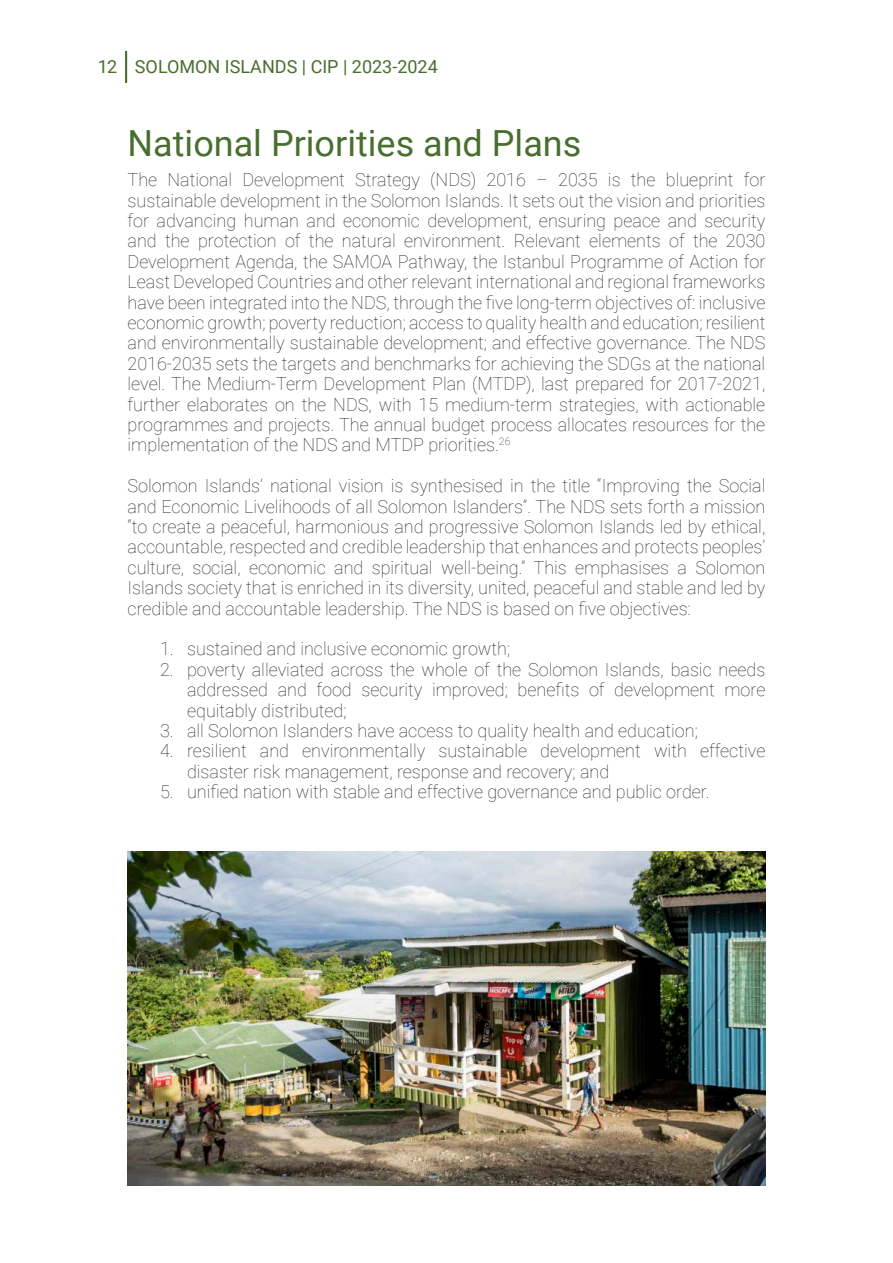
<style>
.page{position:relative;width:893px;height:1263px;background:#fff}
.page>*{position:absolute;margin:0;border:0;box-sizing:border-box;transform-origin:0 0}
.t1{font:36px "Roboto";color:#496e2d}
.t2{font:100 18px/20.4px "Roboto";color:#231f20;text-align:justify}
.t3{font:18px "Roboto";color:#496e2d}
</style>
<div class="page">
<hr style="left:125px;top:51px;width:2px;height:32px;background:#496e2d">
<img style="left:128px;top:851px;width:637px;height:334px">
<p class="t3" style="left:98px;top:54px;width:342px">12 SOLOMON ISLANDS | CIP | 2023-2024</p>
<h1 class="t1" style="left:128px;top:118px;width:455px">National Priorities and Plans</h1>
<p class="t2" style="left:128px;top:169px;width:639px">The National Development Strategy (NDS) 2016 – 2035 is the blueprint for sustainable development in the Solomon Islands. It sets out the vision and priorities for advancing human and economic development, ensuring peace and security and the protection of the natural environment. Relevant elements of the 2030<br>Development Agenda, the SAMOA Pathway, the Istanbul Programme of Action for Least Developed Countries and other relevant international and regional frameworks have been integrated into the NDS, through the five long-term objectives of: inclusive economic growth; poverty reduction; access to quality health and education; resilient and environmentally sustainable development; and effective governance. The NDS 2016-2035 sets the targets and benchmarks for achieving the SDGs at the national level. The Medium-Term Development Plan (MTDP), last prepared for 2017-2021, further elaborates on the NDS, with 15 medium-term strategies, with actionable programmes and projects. The annual budget process allocates resources for the implementation of the NDS and MTDP priorities.<sup>26</sup></p>
<p class="t2" style="left:128px;top:475px;width:639px">Solomon Islands’ national vision is synthesised in the title “Improving the Social and Economic Livelihoods of all Solomon Islanders”. The NDS sets forth a mission “to create a peaceful, harmonious and progressive Solomon Islands led by ethical, accountable, respected and credible leadership that enhances and protects peoples’ culture, social, economic and spiritual well-being.” This emphasises a Solomon Islands society that is enriched in its diversity, united, peaceful and stable and led by credible and accountable leadership. The NDS is based on five objectives:</p>
<p class="t2" style="left:160px;top:638px;width:352px">1. sustained and inclusive economic growth;</p>
<p class="t2" style="left:187px;top:658px;width:580px;text-indent:-27px">2. poverty alleviated across the whole of the Solomon Islands, basic needs addressed and food security improved; benefits of development more equitably distributed;</p>
<p class="t2" style="left:160px;top:720px;width:539px">3. all Solomon Islanders have access to quality health and education;</p>
<p class="t2" style="left:187px;top:740px;width:580px;text-indent:-27px">4. resilient and environmentally sustainable development with effective disaster risk management, response and recovery; and</p>
<p class="t2" style="left:160px;top:781px;width:551px">5. unified nation with stable and effective governance and public order.</p>
</div>
